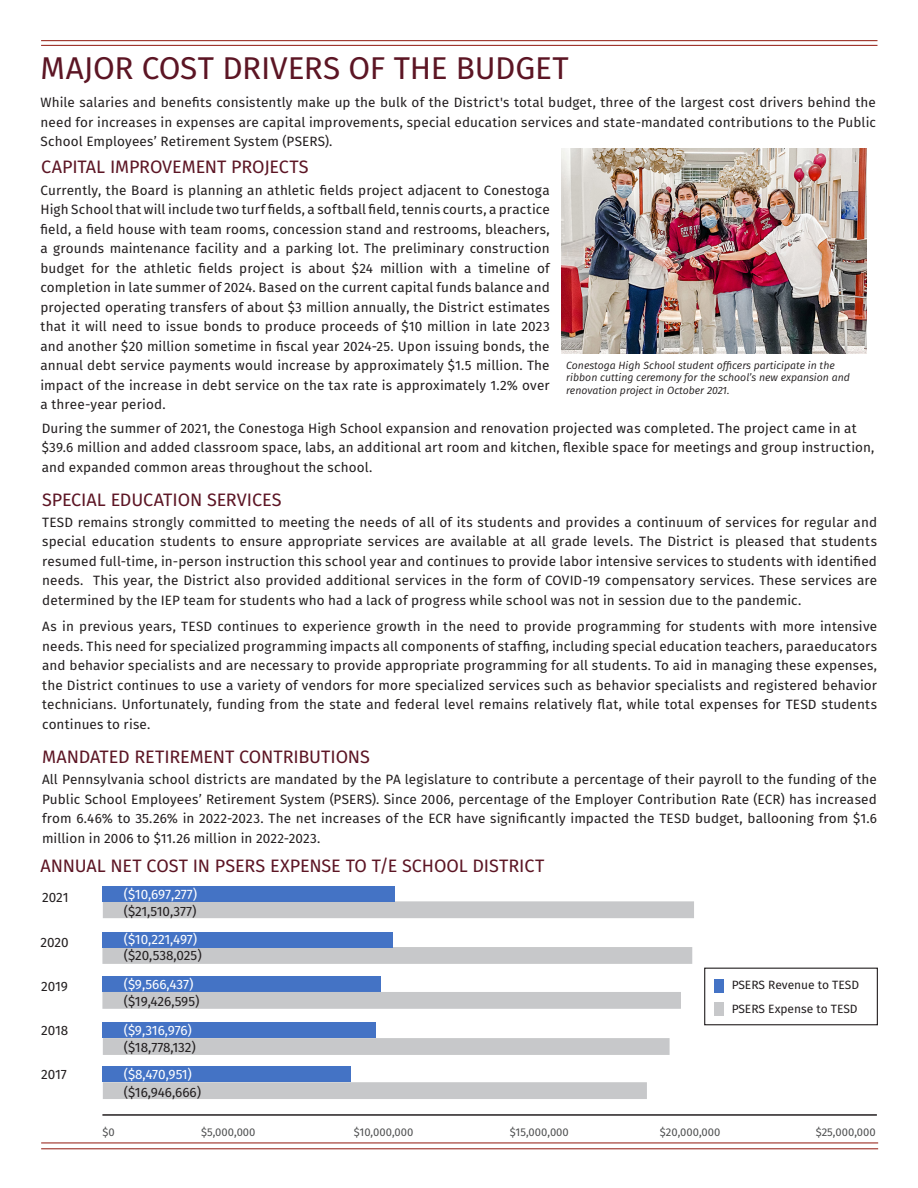
<style>
.page{position:relative;width:918px;height:1188px;background:#fff}
.page>*{position:absolute;margin:0;border:0;box-sizing:border-box;transform-origin:0 0}
.Title-1{font:31.5px "Fira Sans";letter-spacing:-.01em;color:#5c1524}
.Title-1-2{font:18px "Fira Sans";letter-spacing:-.01em;color:#5c1524}
.Body_Text{font:18px "Fira Sans";letter-spacing:-.005em;color:#5c1524}
.t1{font:13.65px "Fira Sans";letter-spacing:-.01em;color:#fff}
.Body_Text-2{font:13.5px/19.5px "Fira Sans";letter-spacing:.005em;color:#231f20;text-align:justify}
.t2{font:13.5px "Fira Sans";letter-spacing:-.015em;color:#fff}
.t3{font:12px "Fira Sans";color:#231f20}
.t4{font:11.25px "Fira Sans";color:#4e4f50}
.t5{font:italic 10.5px/12.6px "Fira Sans";color:#231f20}
</style>
<div class="page">
<hr style="left:41px;top:40px;width:836px;height:1px;background:#9d3128">
<hr style="left:41px;top:45px;width:836px;height:1px;background:#9d3128">
<hr style="left:41px;top:1142px;width:837px;height:1px;background:#9d3128">
<hr style="left:41px;top:1148px;width:837px;height:1px;background:#9d3128">
<div style="left:102px;top:1066px;width:249px;height:16px;background:#4473c5"></div>
<div style="left:103px;top:1082px;width:544px;height:17px;background:#c7c8ca;border:2px solid #c7c8ca"></div>
<div style="left:102px;top:976px;width:279px;height:16px;background:#4473c5"></div>
<div style="left:102px;top:992px;width:579px;height:17px;background:#c7c8ca"></div>
<div style="left:103px;top:1022px;width:273px;height:16px;background:#4473c5"></div>
<div style="left:103px;top:1038px;width:567px;height:17px;background:#c7c8ca"></div>
<div style="left:102px;top:947px;width:590px;height:17px;background:#c7c8ca"></div>
<div style="left:103px;top:932px;width:290px;height:16px;background:#4473c5"></div>
<hr style="left:102px;top:1114px;width:775px;height:2px;background:#231f20">
<div style="left:714px;top:979px;width:10px;height:14px;background:#4473c5"></div>
<div style="left:714px;top:1003px;width:10px;height:13px;background:#c7c8ca"></div>
<div style="left:704px;top:968px;width:174px;height:57px;border:1px solid #231f20"></div>
<div style="left:103px;top:901px;width:591px;height:17px;background:#c7c8ca"></div>
<div style="left:103px;top:886px;width:292px;height:16px;background:#4473c5"></div>
<img style="left:562px;top:148px;width:305px;height:206px">
<p class="Title-1" style="left:41px;top:44px;width:530px">MAJOR COST DRIVERS OF THE BUDGET</p>
<p class="Body_Text-2" style="left:41px;top:92px;width:837px">While salaries and benefits consistently make up the bulk of the District's total budget, three of the largest cost drivers behind the need for increases in expenses are capital improvements, special education services and state-mandated contributions to the Public School Employees’ Retirement System (PSERS).</p>
<p class="Title-1-2" style="left:41px;top:154px;width:269px">CAPITAL IMPROVEMENT PROJECTS</p>
<p class="Body_Text-2" style="left:40px;top:180px;width:511px">Currently, the Board is planning an athletic fields project adjacent to Conestoga High School that will include two turf fields, a softball field, tennis courts, a practice field, a field house with team rooms, concession stand and restrooms, bleachers, a grounds maintenance facility and a parking lot. The preliminary construction budget for the athletic fields project is about $24 million with a timeline of completion in late summer of 2024. Based on the current capital funds balance and projected operating transfers of about $3 million annually, the District estimates that it will need to issue bonds to produce proceeds of $10 million in late 2023 and another $20 million sometime in fiscal year 2024-25. Upon issuing bonds, the annual debt service payments would increase by approximately $1.5 million. The impact of the increase in debt service on the tax rate is approximately 1.2% over a three-year period.</p>
<p class="t5" style="left:566px;top:359px;width:285px">Conestoga High School student officers participate in the ribbon cutting ceremony for the school’s new expansion and renovation project in October 2021.</p>
<p class="Body_Text-2" style="left:42px;top:418px;width:834px;text-align:left">During the summer of 2021, the Conestoga High School expansion and renovation projected was completed. The project came in at $39.6 million and added classroom space, labs, an additional art room and kitchen, flexible space for meetings and group instruction, and expanded common areas throughout the school.</p>
<p class="Title-1-2" style="left:42px;top:486px;width:241px">SPECIAL EDUCATION SERVICES</p>
<p class="Body_Text-2" style="left:42px;top:512px;width:836px">TESD remains strongly committed to meeting the needs of all of its students and provides a continuum of services for regular and special education students to ensure appropriate services are available at all grade levels. The District is pleased that students resumed full-time, in-person instruction this school year and continues to provide labor intensive services to students with identified needs. This year, the District also provided additional services in the form of COVID-19 compensatory services. These services are determined by the IEP team for students who had a lack of progress while school was not in session due to the pandemic.</p>
<p class="Body_Text-2" style="left:42px;top:616px;width:836px">As in previous years, TESD continues to experience growth in the need to provide programming for students with more intensive needs. This need for specialized programming impacts all components of staffing, including special education teachers, paraeducators and behavior specialists and are necessary to provide appropriate programming for all students. To aid in managing these expenses, the District continues to use a variety of vendors for more specialized services such as behavior specialists and registered behavior technicians. Unfortunately, funding from the state and federal level remains relatively flat, while total expenses for TESD students continues to rise.</p>
<p class="Body_Text" style="left:42px;top:743px;width:329px">MANDATED RETIREMENT CONTRIBUTIONS</p>
<p class="Body_Text-2" style="left:42px;top:769px;width:836px">All Pennsylvania school districts are mandated by the PA legislature to contribute a percentage of their payroll to the funding of the Public School Employees’ Retirement System (PSERS). Since 2006, percentage of the Employer Contribution Rate (ECR) has increased from 6.46% to 35.26% in 2022-2023. The net increases of the ECR have significantly impacted the TESD budget, ballooning from $1.6 million in 2006 to $11.26 million in 2022-2023.</p>
<p class="Title-1-2" style="left:41px;top:852px;width:505px">ANNUAL NET COST IN PSERS EXPENSE TO T/E SCHOOL DISTRICT</p>
<p class="Body_Text-2" style="left:42px;top:887px;width:28px">2021</p>
<p class="t1" style="left:124px;top:884px;width:75px">($10,697,277)</p>
<p class="Body_Text-2" style="left:41px;top:933px;width:30px">2020</p>
<p class="Body_Text-2" style="left:41px;top:976px;width:28px">2019</p>
<p class="Body_Text-2" style="left:41px;top:1020px;width:29px">2018</p>
<p class="Body_Text-2" style="left:41px;top:1064px;width:27px">2017</p>
<p class="Body_Text-2" style="left:124px;top:901px;width:74px">($21,510,377)</p>
<p class="t2" style="left:124px;top:930px;width:75px">($10,221,497)</p>
<p class="Body_Text-2" style="left:124px;top:945px;width:80px">($20,538,025)</p>
<p class="t2" style="left:124px;top:974px;width:71px">($9,566,437)</p>
<p class="Body_Text-2" style="left:124px;top:991px;width:77px">($19,426,595)</p>
<p class="t2" style="left:124px;top:1020px;width:70px">($9,316,976)</p>
<p class="Body_Text-2" style="left:124px;top:1037px;width:74px">($18,778,132)</p>
<p class="t2" style="left:124px;top:1064px;width:70px">($8,470,951)</p>
<p class="Body_Text-2" style="left:124px;top:1082px;width:79px">($16,946,666)</p>
<p class="t3" style="left:732px;top:976px;width:129px">PSERS Revenue to TESD</p>
<p class="t3" style="left:732px;top:1000px;width:127px">PSERS Expense to TESD</p>
<p class="t4" style="left:102px;top:1123px;width:14px">$0</p>
<p class="t4" style="left:201px;top:1123px;width:56px">$5,000,000</p>
<p class="t4" style="left:354px;top:1123px;width:61px">$10,000,000</p>
<p class="t4" style="left:510px;top:1123px;width:60px">$15,000,000</p>
<p class="t4" style="left:660px;top:1123px;width:62px">$20,000,000</p>
<p class="t4" style="left:816px;top:1123px;width:61px">$25,000,000</p>
</div>
